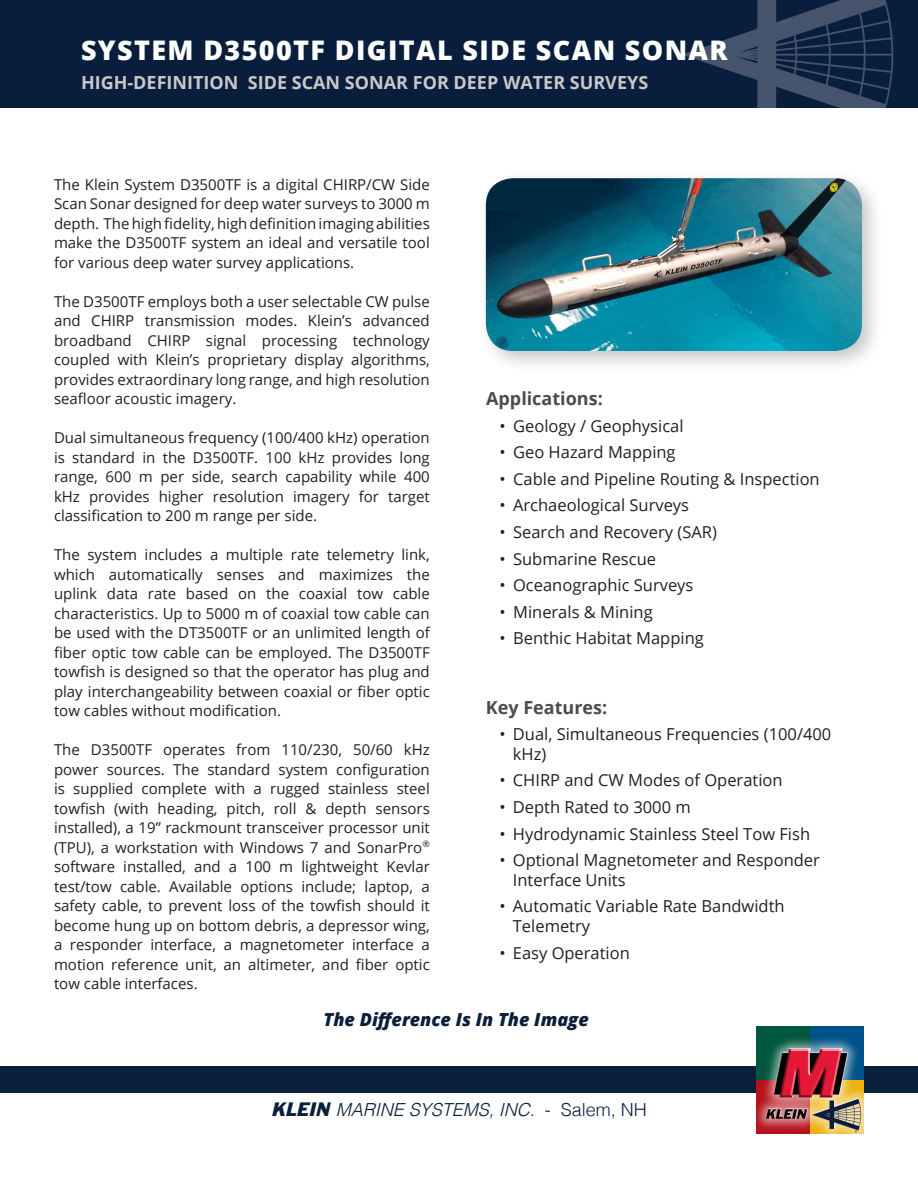
<style>
.page{position:relative;width:918px;height:1188px;background:#fff}
.page>*{position:absolute;margin:0;border:0;box-sizing:border-box;transform-origin:0 0}
.t1{font:800 27px "Open Sans";letter-spacing:.05em;color:#fff}
.t2{font:700 18px "Open Sans";color:#cbc8c9}
.t3{font:italic 300 18px "Helvetica";color:#0a203a}
.t4{font:700 18px "Open Sans";color:#4c4b4b}
.t5{font:italic 800 18px "Open Sans";color:#0a203a}
.t6{font:16.5px/19.8px "Open Sans";color:#231f20}
.t7{font:15px/19.5px "Open Sans";color:#231f20;text-align:justify}
.s1{font-family:"Franklin Gothic Std";font-weight:400}
.s2{font-style:normal}
</style>
<div class="page">
<div style="left:477px;top:170px;width:407px;height:203px;background:#231f20;opacity:.25"></div>
<img style="left:486px;top:178px;width:376px;height:173px">
<div style="left:0;top:0;width:918px;height:108px;background:#091d3d"></div>
<img style="left:682px;top:0;width:212px;height:108px">
<div style="left:0;top:1066px;width:918px;height:28px;background:#0b1e3b"></div>
<img style="left:756px;top:1026px;width:108px;height:108px">
<p class="t1" style="left:81px;top:30px;width:648px">SYSTEM D3500TF DIGITAL SIDE SCAN SONAR</p>
<p class="t2" style="left:81px;top:70px;width:569px">HIGH-DEFINITION SIDE SCAN SONAR FOR DEEP WATER SURVEYS</p>
<p class="t7" style="left:54px;top:174px;width:377px">The Klein System D3500TF is a digital CHIRP/CW Side Scan Sonar designed for deep water surveys to 3000 m depth. The high fidelity, high definition imaging abilities make the D3500TF system an ideal and versatile tool for various deep water survey applications.</p>
<p class="t7" style="left:54px;top:291px;width:377px">The D3500TF employs both a user selectable CW pulse and CHIRP transmission modes. Klein’s advanced broadband CHIRP signal processing technology coupled with Klein’s proprietary display algorithms, provides extraordinary long range, and high resolution seafloor acoustic imagery.</p>
<p class="t7" style="left:54px;top:428px;width:377px">Dual simultaneous frequency (100/400 kHz) operation is standard in the D3500TF. 100 kHz provides long range, 600 m per side, search capability while 400 kHz provides higher resolution imagery for target classification to 200 m range per side.</p>
<p class="t7" style="left:54px;top:545px;width:377px">The system includes a multiple rate telemetry link, which automatically senses and maximizes the uplink data rate based on the coaxial tow cable characteristics. Up to 5000 m of coaxial tow cable can be used with the DT3500TF or an unlimited length of fiber optic tow cable can be employed. The D3500TF towfish is designed so that the operator has plug and play interchangeability between coaxial or fiber optic tow cables without modification.</p>
<p class="t7" style="left:54px;top:740px;width:377px">The D3500TF operates from 110/230, 50/60 kHz power sources. The standard system configuration is supplied complete with a rugged stainless steel towfish (with heading, pitch, roll &amp; depth sensors installed), a 19” rackmount transceiver processor unit (TPU), a workstation with Windows 7 and SonarPro<sup>® </sup>software installed, and a 100 m lightweight Kevlar test/tow cable. Available options include; laptop, a safety cable, to prevent loss of the towfish should it become hung up on bottom debris, a depressor wing, a responder interface, a magnetometer interface a motion reference unit, an altimeter, and fiber optic tow cable interfaces.</p>
<p class="t4" style="left:486px;top:386px;width:118px">Applications:</p>
<p class="t6" style="left:500px;top:416px;width:185px">• Geology / Geophysical</p>
<p class="t6" style="left:500px;top:442px;width:178px">• Geo Hazard Mapping</p>
<p class="t6" style="left:500px;top:469px;width:322px">• Cable and Pipeline Routing &amp; Inspection</p>
<p class="t6" style="left:500px;top:495px;width:191px">• Archaeological Surveys</p>
<p class="t6" style="left:500px;top:522px;width:219px">• Search and Recovery (SAR)</p>
<p class="t6" style="left:500px;top:548px;width:158px">• Submarine Rescue</p>
<p class="t6" style="left:500px;top:575px;width:195px">• Oceanographic Surveys</p>
<p class="t6" style="left:500px;top:601px;width:155px">• Minerals &amp; Mining</p>
<p class="t6" style="left:500px;top:628px;width:206px">• Benthic Habitat Mapping</p>
<p class="t4" style="left:486px;top:694px;width:123px">Key Features:</p>
<p class="t6" style="left:513px;top:724px;width:320px;text-indent:-14px">• Dual, Simultaneous Frequencies (100/400 kHz)</p>
<p class="t6" style="left:499px;top:770px;width:285px">• CHIRP and CW Modes of Operation</p>
<p class="t6" style="left:499px;top:797px;width:193px">• Depth Rated to 3000 m</p>
<p class="t6" style="left:499px;top:823px;width:312px">• Hydrodynamic Stainless Steel Tow Fish</p>
<p class="t6" style="left:513px;top:850px;width:309px;text-indent:-14px">• Optional Magnetometer and Responder<br>Interface Units</p>
<p class="t6" style="left:513px;top:896px;width:273px;text-indent:-14px">• Automatic Variable Rate Bandwidth<br>Telemetry</p>
<p class="t6" style="left:499px;top:942px;width:132px">• Easy Operation</p>
<p class="t5" style="left:324px;top:1006px;width:267px">The Difference Is In The Image</p>
<p class="t3" style="left:271px;top:1094px;width:377px"><span class="s1">KLEIN</span> MARINESYSTEMS,INC. <span class="s2">- S a l e m , N H</span></p>
</div>
